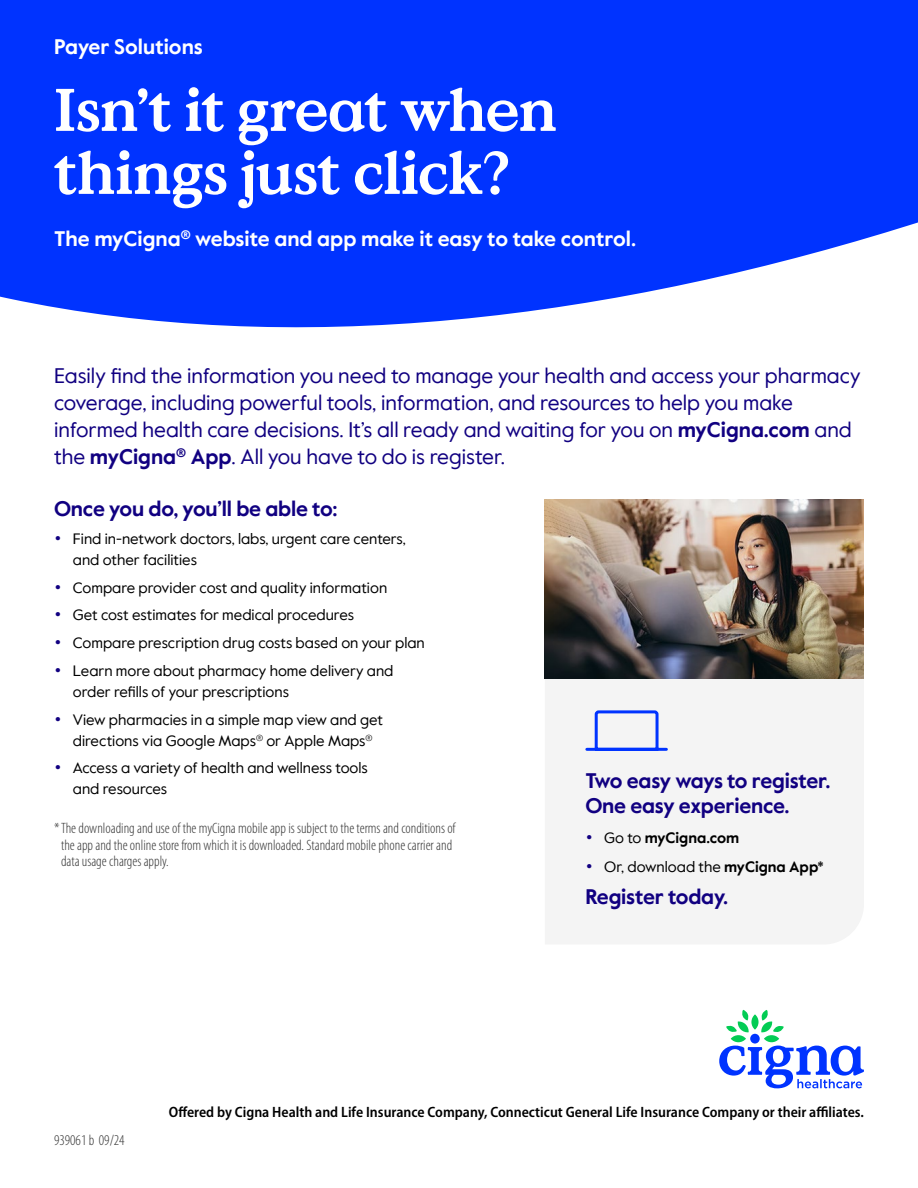
<style>
.page{position:relative;width:918px;height:1188px;background:#fff}
.page>*{position:absolute;margin:0;border:0;box-sizing:border-box;transform-origin:0 0}
.t1{font:700 60px/63px "Value Serif Pro";letter-spacing:-.025em;color:#fff}
.t2{font:21px/27px "Value Sans Pro";color:#110081}
.t3{font:700 21px/25.5px "Value Sans Pro";letter-spacing:-.01em;color:#110081}
.t4{font:700 21px "Value Sans Pro";color:#fff}
.t5{font:15px/21px "Value Sans Pro";color:#000}
.t6{font:300 condensed 15px/16.5px "Myriad Pro";color:#333}
.t7{font:600 semi-condensed 15px "Myriad Pro";color:#000}
.t8{font:700 15px "Value Sans Pro";color:#000}
.s1{font-weight:700}
.s2{font-size:27px;color:#110081}
.s3{font-weight:400;font-size:27px;color:#110081}
.s4{font-weight:400}
</style>
<div class="page">
<svg style="left:0;top:0;width:918px;height:328px;background:#1644ff"></svg>
<div style="left:545px;top:678px;width:319px;height:266px;background:#f4f4f4"></div>
<img style="left:545px;top:500px;width:319px;height:178px">
<svg style="left:719px;top:1010px;width:145px;height:78px"></svg>
<svg style="left:584px;top:709px;width:85px;height:43px"></svg>
<h2 class="t4" style="left:54px;top:34px;width:150px">Payer Solutions</h2>
<h1 class="t1" style="left:54px;top:81px;width:505px">Isn’t it great when things just click?</h1>
<h2 class="t4" style="left:54px;top:226px;width:584px">The myCigna<sup>®</sup> website and app make it easy to take control.</h2>
<p class="t2" style="left:54px;top:363px;width:808px">Easily find the information you need to manage your health and access your pharmacy coverage, including powerful tools, information, and resources to help you make informed health care decisions. It’s all ready and waiting for you on <span class="s1">myCigna.com</span> and the <span class="s1">myCigna</span><sup>®</sup> <span class="s1">App</span>. All you have to do is register.</p>
<h2 class="t3" style="left:54px;top:497px;width:285px">Once you do, you’ll be able to:</h2>
<p class="t5" style="left:73px;top:529px;width:334px;text-indent:-19px"><span class="s2">•</span> Find in-network doctors, labs, urgent care centers, and other facilities</p>
<p class="t5" style="left:54px;top:577px;width:335px"><span class="s2">•</span> Compare provider cost and quality information</p>
<p class="t5" style="left:54px;top:605px;width:302px"><span class="s2">•</span> Get cost estimates for medical procedures</p>
<p class="t5" style="left:54px;top:633px;width:372px"><span class="s2">•</span> Compare prescription drug costs based on your plan</p>
<p class="t5" style="left:73px;top:661px;width:322px;text-indent:-19px"><span class="s2">•</span> Learn more about pharmacy home delivery and order refills of your prescriptions</p>
<p class="t5" style="left:54px;top:709px;width:331px;text-align:center"><span class="s2">•</span> View pharmacies in a simple map view and get directions via Google Maps<sup>®</sup> or Apple Maps<sup>®</sup></p>
<p class="t5" style="left:73px;top:758px;width:297px;text-indent:-19px"><span class="s2">•</span> Access a variety of health and wellness tools and resources</p>
<p class="t6" style="left:61px;top:820px;width:396px;text-indent:-7px">* The downloading and use of the myCigna mobile app is subject to the terms and conditions of the app and the online store from which it is downloaded. Standard mobile phone carrier and data usage charges apply.</p>
<h2 class="t3" style="left:585px;top:769px;width:247px">Two easy ways to register.<br>One easy experience.</h2>
<p class="t8" style="left:585px;top:828px;width:155px"><span class="s3">•</span> <span class="s4">Go to</span> myCigna.com</p>
<p class="t5" style="left:585px;top:856px;width:240px"><span class="s2">•</span> Or, download the <span class="s1">myCigna App*</span></p>
<h2 class="t3" style="left:585px;top:885px;width:144px">Register today.</h2>
<p class="t6" style="left:54px;top:1132px;width:72px">939061 b 09/24</p>
<p class="t7" style="left:169px;top:1103px;width:697px">Offered by Cigna Health and Life Insurance Company, Connecticut General Life Insurance Company or their affiliates.</p>
</div>
